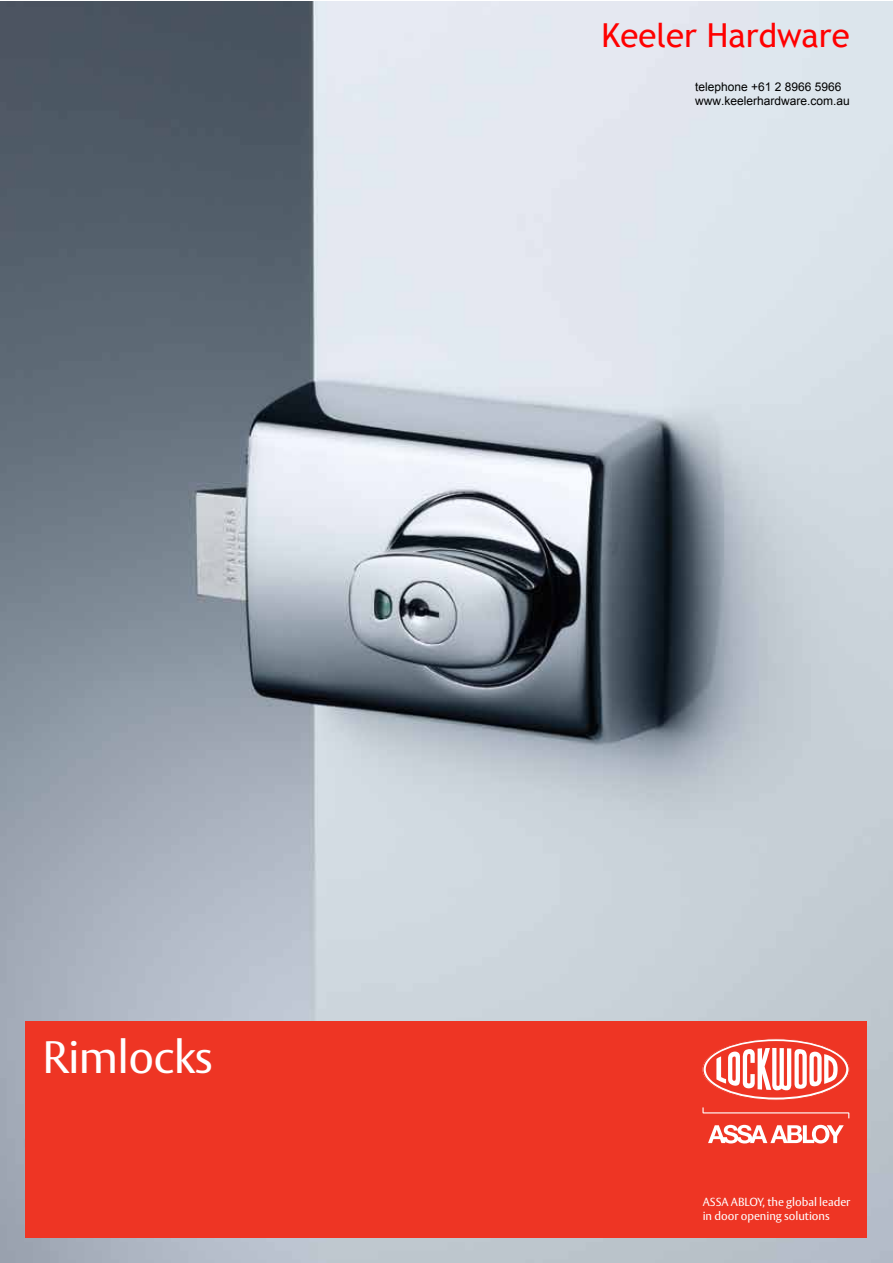
<style>
.page{position:relative;width:893px;height:1263px;background:#fff}
.page>*{position:absolute;margin:0;border:0;box-sizing:border-box;transform-origin:0 0}
.t1{font:45px "ASSA Vesta";letter-spacing:-.015em;color:#fff}
.t2{font:33px "Trebuchet MS";color:#f00}
.t3{font:12px/14.4px "Arial";color:#000}
.t4{font:11.7px/14.2px "ASSA Vesta";letter-spacing:-.005em;color:#fff}
</style>
<div class="page">
<img style="left:0;top:1px;width:892px;height:1262px">
<div style="left:26px;top:1021px;width:841px;height:216px;background:#ee3524"></div>
<svg style="left:702px;top:1038px;width:148px;height:62px"></svg>
<svg style="left:702px;top:1107px;width:148px;height:11px"></svg>
<svg style="left:708px;top:1125px;width:136px;height:18px"></svg>
<h1 class="t1" style="left:43px;top:1030px;width:172px">Rimlocks</h1>
<h2 class="t2" style="left:601px;top:16px;width:250px">Keeler Hardware</h2>
<p class="t3" style="left:695px;top:80px;width:156px">telephone +61 2 8966 5966 www.keelerhardware.com.au</p>
<p class="t4" style="left:703px;top:1195px;width:149px">ASSA ABLOY, the global leader in door opening solutions</p>
</div>
